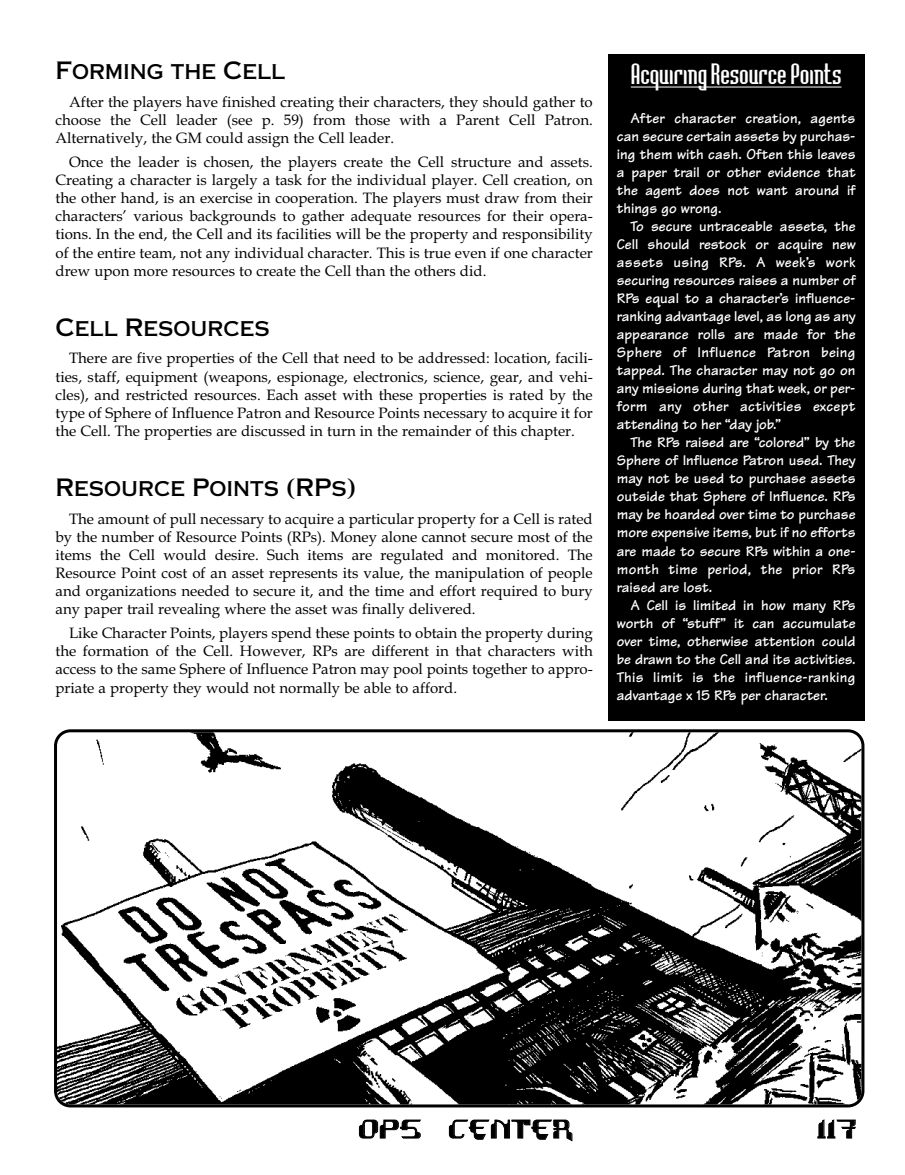
<style>
.page{position:relative;width:905px;height:1175px;background:#fff}
.page>*{position:absolute;margin:0;border:0;box-sizing:border-box;transform-origin:0 0}
.t1{font:27px "Badloc";color:#fff}
.t2{font:700 24px "Metalcut";color:#000}
.t3{font:18px "Hyperion";letter-spacing:-.005em;color:#000}
.t4{font:15px/18.1px "Book Antiqua";color:#000;text-align:justify}
.t5{font:700 15px "Tekton";color:#fff}
.t6{font:700 15px "Tekton";letter-spacing:.025em;color:#fff}
.t7{font:700 15px "Tekton";letter-spacing:.02em;color:#fff}
</style>
<div class="page">
<div style="left:608px;top:54px;width:256px;height:666px;background:#000"></div>
<hr style="left:630px;top:87px;width:194px;height:1px;background:#fff">
<svg style="left:823px;top:87px;width:18px;height:1px"></svg>
<svg style="left:54px;top:729px;width:810px;height:378px"></svg>
<p class="t2" style="left:56px;top:55px;width:231px">Forming the Cell</p>
<p class="t4" style="left:56px;top:93px;width:539px;text-indent:13px">After the players have finished creating their characters, they should gather to choose the Cell leader (see p. 59) from those with a Parent Cell Patron.<br>Alternatively, the GM could assign the Cell leader.</p>
<p class="t4" style="left:56px;top:152px;width:539px;text-indent:13px">Once the leader is chosen, the players create the Cell structure and assets.<br>Creating a character is largely a task for the individual player. Cell creation, on the other hand, is an exercise in cooperation. The players must draw from their characters’ various backgrounds to gather adequate resources for their opera&shy;tions. In the end, the Cell and its facilities will be the property and responsibility of the entire team, not any individual character. This is true even if one character drew upon more resources to create the Cell than the others did.</p>
<p class="t2" style="left:56px;top:312px;width:216px">Cell Resources</p>
<p class="t4" style="left:56px;top:349px;width:539px;text-indent:13px">There are five properties of the Cell that need to be addressed: location, facili&shy;ties, staff, equipment (weapons, espionage, electronics, science, gear, and vehi&shy;cles), and restricted resources. Each asset with these properties is rated by the type of Sphere of Influence Patron and Resource Points necessary to acquire it for the Cell. The properties are discussed in turn in the remainder of this chapter.</p>
<p class="t2" style="left:56px;top:472px;width:302px">Resource Points (RPs)</p>
<p class="t4" style="left:56px;top:509px;width:539px;text-indent:13px">The amount of pull necessary to acquire a particular property for a Cell is rated by the number of Resource Points (RPs). Money alone cannot secure most of the items the Cell would desire. Such items are regulated and monitored. The Resource Point cost of an asset represents its value, the manipulation of people and organizations needed to secure it, and the time and effort required to bury any paper trail revealing where the asset was finally delivered.</p>
<p class="t4" style="left:56px;top:624px;width:539px;text-indent:13px">Like Character Points, players spend these points to obtain the property during the formation of the Cell. However, RPs are different in that characters with access to the same Sphere of Influence Patron may pool points together to appro&shy;priate a property they would not normally be able to afford.</p>
<p class="t1" style="left:630px;top:58px;width:212px">Acquiring Resource Points</p>
<p class="t5" style="left:630px;top:113px;width:226px">After character creation, agents</p>
<p class="t5" style="left:617px;top:131px;width:240px">can secure certain assets by purchas-</p>
<p class="t5" style="left:617px;top:149px;width:240px">ing them with cash. Often this leaves</p>
<p class="t5" style="left:617px;top:167px;width:240px">a paper trail or other evidence that</p>
<p class="t5" style="left:617px;top:185px;width:240px">the agent does not want around if</p>
<p class="t5" style="left:617px;top:203px;width:106px">things go wrong.</p>
<p class="t5" style="left:630px;top:221px;width:227px">To secure untraceable assets, the</p>
<p class="t5" style="left:617px;top:239px;width:240px">Cell should restock or acquire new</p>
<p class="t6" style="left:617px;top:257px;width:240px">assets using RPs. A week’s work</p>
<p class="t5" style="left:617px;top:275px;width:240px">securing resources raises a number of</p>
<p class="t5" style="left:617px;top:293px;width:240px">RPs equal to a character’s influence-</p>
<p class="t5" style="left:617px;top:311px;width:240px">ranking advantage level, as long as any</p>
<p class="t5" style="left:617px;top:329px;width:240px">appearance rolls are made for the</p>
<p class="t6" style="left:617px;top:347px;width:240px">Sphere of Influence Patron being</p>
<p class="t5" style="left:617px;top:365px;width:240px">tapped. The character may not go on</p>
<p class="t5" style="left:617px;top:383px;width:240px">any missions during that week, or per-</p>
<p class="t6" style="left:617px;top:401px;width:240px">form any other activities except</p>
<p class="t5" style="left:617px;top:419px;width:166px">attending to her “day job.”</p>
<p class="t5" style="left:630px;top:437px;width:227px">The RPs raised are “colored” by the</p>
<p class="t5" style="left:616px;top:455px;width:240px">Sphere of Influence Patron used. They</p>
<p class="t5" style="left:616px;top:473px;width:240px">may not be used to purchase assets</p>
<p class="t5" style="left:616px;top:491px;width:240px">outside that Sphere of Influence. RPs</p>
<p class="t5" style="left:616px;top:509px;width:240px">may be hoarded over time to purchase</p>
<p class="t5" style="left:616px;top:527px;width:240px">more expensive items, but if no efforts</p>
<p class="t5" style="left:616px;top:545px;width:240px">are made to secure RPs within a one-</p>
<p class="t5" style="left:616px;top:563px;width:240px">month time period, the prior RPs</p>
<p class="t5" style="left:616px;top:581px;width:97px">raised are lost.</p>
<p class="t5" style="left:630px;top:599px;width:227px">A Cell is limited in how many RPs</p>
<p class="t5" style="left:616px;top:617px;width:240px">worth of “stuff” it can accumulate</p>
<p class="t5" style="left:616px;top:635px;width:240px">over time, otherwise attention could</p>
<p class="t5" style="left:616px;top:653px;width:240px">be drawn to the Cell and its activities.</p>
<p class="t7" style="left:616px;top:671px;width:240px">This limit is the influence-ranking</p>
<p class="t5" style="left:616px;top:689px;width:212px">advantage x 15 RPs per character.</p>
<p class="t3" style="left:358px;top:1121px;width:65px">OPS</p>
<p class="t3" style="left:448px;top:1121px;width:127px">CENTER</p>
<p class="t3" style="left:816px;top:1121px;width:41px">117</p>
</div>
